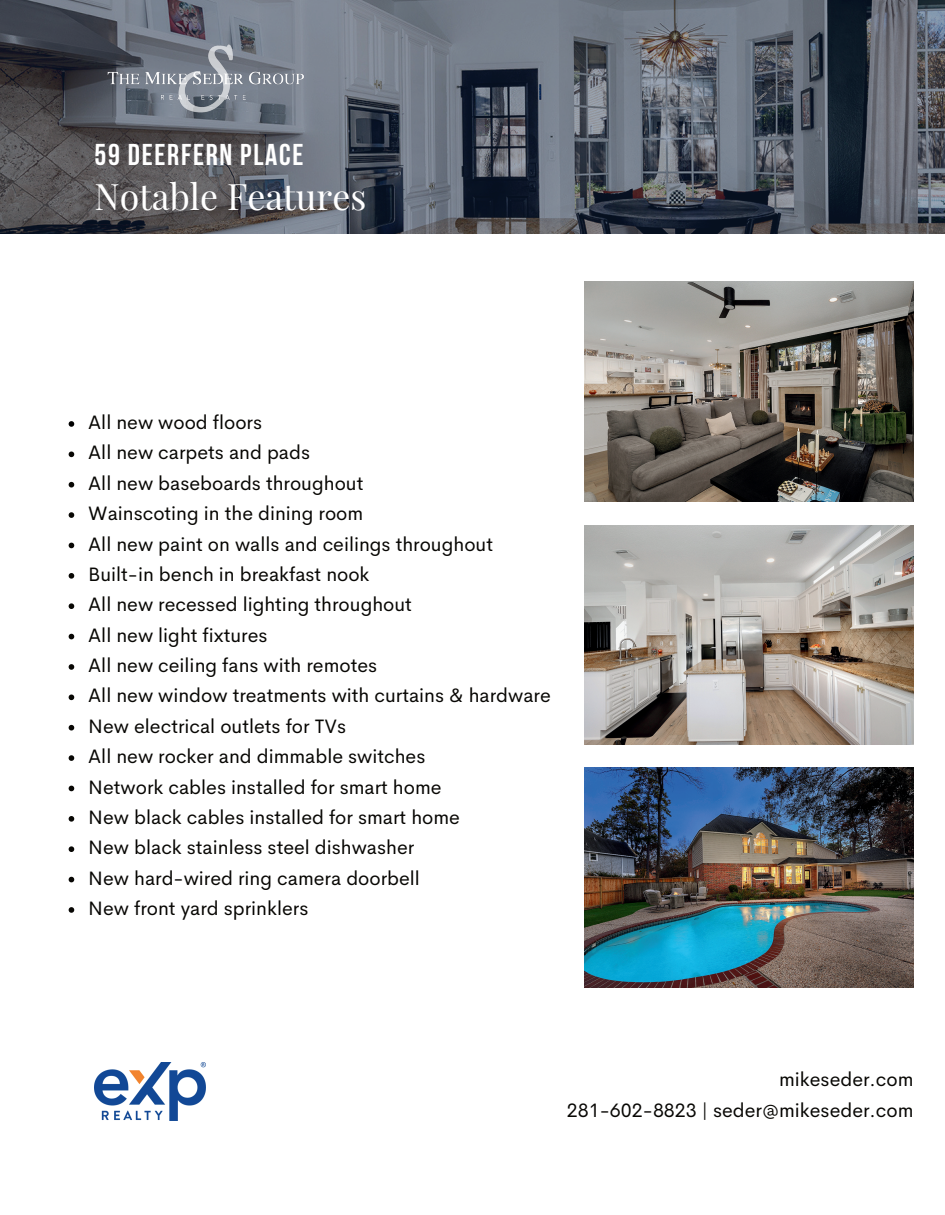
<style>
.page{position:relative;width:945px;height:1215px;background:#fff}
.page>*{position:absolute;margin:0;border:0;box-sizing:border-box;transform-origin:0 0}
.t1{font:35.7px "Playfair Display";color:#fff}
.t2{font:700 30px "Bebas Neue";letter-spacing:.055em;color:#fff}
.t3{font:19.5px/30.3px "Cerebri Sans";color:#080704}
</style>
<div class="page">
<img style="left:585px;top:282px;width:328px;height:219px">
<img style="left:585px;top:525px;width:328px;height:219px">
<img style="left:585px;top:768px;width:328px;height:219px">
<svg style="left:0;top:0;width:945px;height:234px;background:#585d67"></svg>
<img style="left:100px;top:39px;width:210px;height:78px">
<svg style="left:69px;top:421px;width:5px;height:6px"></svg>
<svg style="left:69px;top:452px;width:5px;height:5px"></svg>
<svg style="left:69px;top:482px;width:5px;height:6px"></svg>
<svg style="left:69px;top:512px;width:5px;height:6px"></svg>
<svg style="left:69px;top:543px;width:5px;height:5px"></svg>
<svg style="left:69px;top:573px;width:5px;height:6px"></svg>
<svg style="left:69px;top:603px;width:5px;height:6px"></svg>
<svg style="left:69px;top:634px;width:5px;height:5px"></svg>
<svg style="left:69px;top:664px;width:5px;height:6px"></svg>
<svg style="left:69px;top:695px;width:5px;height:5px"></svg>
<svg style="left:69px;top:725px;width:5px;height:6px"></svg>
<svg style="left:69px;top:755px;width:5px;height:6px"></svg>
<svg style="left:69px;top:786px;width:5px;height:5px"></svg>
<svg style="left:69px;top:816px;width:5px;height:6px"></svg>
<svg style="left:69px;top:846px;width:5px;height:6px"></svg>
<svg style="left:69px;top:877px;width:5px;height:5px"></svg>
<svg style="left:69px;top:907px;width:5px;height:6px"></svg>
<img style="left:94px;top:1063px;width:112px;height:57px">
<h2 class="t2" style="left:94px;top:138px;width:210px">59 DEERFERN PLACE</h2>
<h1 class="t1" style="left:94px;top:169px;width:274px">Notable Features</h1>
<p class="t3" style="left:88px;top:405px;width:464px">All new wood floors<br>All new carpets and pads<br>All new baseboards throughout<br>Wainscoting in the dining room<br>All new paint on walls and ceilings throughout Built-in bench in breakfast nook<br>All new recessed lighting throughout<br>All new light fixtures<br>All new ceiling fans with remotes<br>All new window treatments with curtains &amp; hardware New electrical outlets for TVs<br>All new rocker and dimmable switches<br>Network cables installed for smart home<br>New black cables installed for smart home<br>New black stainless steel dishwasher<br>New hard-wired ring camera doorbell<br>New front yard sprinklers</p>
<p class="t3" style="left:567px;top:1063px;width:348px;text-align:right">mikeseder.com<br>281-602-8823 | seder@mikeseder.com</p>
</div>
